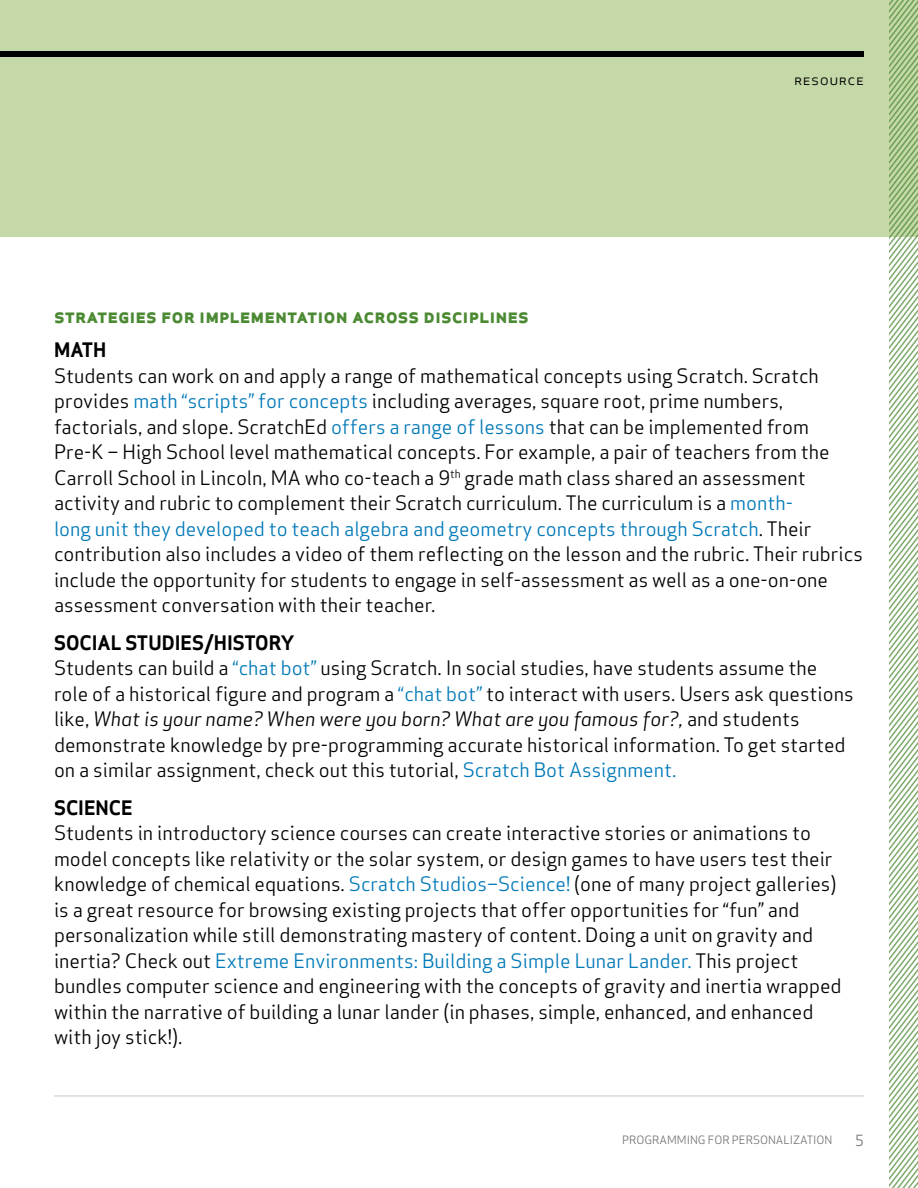
<style>
.page{position:relative;width:918px;height:1188px;background:#fff}
.page>*{position:absolute;margin:0;border:0;box-sizing:border-box;transform-origin:0 0}
.t1{font:21px "Apex Sans Bold C";color:#4b8a33}
.t2{font:19.5px/25.5px "Apex Sans Book T";color:#000}
.t3{font:19.5px "Apex Sans Book Italic T";color:#000}
.t4{font:19.5px "Apex Sans Bold T";color:#000}
.t5{font:15px "Apex Sans Book C";letter-spacing:.03em;color:#000}
.t6{font:15px "Apex Sans Book C";color:#777372}
.t7{font:11.25px "Apex Sans Book C";color:#777372}
.s1{color:#0079b8}
.s2{font-family:"Apex Sans Book T"}
</style>
<div class="page">
<hr style="left:54px;top:1096px;width:810px;height:1px;background:#c7c8ca">
<div style="left:0;top:0;width:918px;height:236px;background:#c4d8a8"></div>
<div style="left:0;top:51px;width:864px;height:6px;background:#000"></div>
<svg style="left:890px;top:0;width:28px;height:1188px"></svg>
<p class="t5" style="left:794px;top:70px;width:71px">resource</p>
<p class="t1" style="left:54px;top:301px;width:476px">strategies for implementation across disciplines</p>
<p class="t4" style="left:54px;top:337px;width:54px">MATH</p>
<p class="t2" style="left:54px;top:363px;width:810px">Students can work on and apply a range of mathematical concepts using Scratch. Scratch provides <span class="s1">math “scripts” for concepts</span> including averages, square root, prime numbers, factorials, and slope. ScratchEd <span class="s1">offers a range of lessons</span> that can be implemented from Pre-K – High School level mathematical concepts. For example, a pair of teachers from the Carroll School in Lincoln, MA who co-teach a 9<sup>th</sup> grade math class shared an assessment activity and rubric to complement their Scratch curriculum. The curriculum is a <span class="s1">month-<br>long unit they developed to teach algebra and geometry concepts through Scratch</span>. Their contribution also includes a video of them reflecting on the lesson and the rubric. Their rubrics include the opportunity for students to engage in self-assessment as well as a one-on-one assessment conversation with their teacher.</p>
<p class="t4" style="left:54px;top:630px;width:242px">SOCIAL STUDIES/HISTORY</p>
<p class="t2" style="left:54px;top:655px;width:801px">Students can build a <span class="s1">“chat bot”</span> using Scratch. In social studies, have students assume the role of a historical figure and program a <span class="s1">“chat bot”</span> to interact with users. Users ask questions</p>
<p class="t3" style="left:54px;top:706px;width:747px"><span class="s2">like,</span> What is your name? When were you born? What are you famous for?, <span class="s2">and students</span></p>
<p class="t2" style="left:54px;top:732px;width:793px">demonstrate knowledge by pre-programming accurate historical information. To get started on a similar assignment, check out this tutorial, <span class="s1">Scratch Bot Assignment.</span></p>
<p class="t4" style="left:54px;top:795px;width:80px">SCIENCE</p>
<p class="t2" style="left:54px;top:820px;width:789px">Students in introductory science courses can create interactive stories or animations to model concepts like relativity or the solar system, or design games to have users test their knowledge of chemical equations. <span class="s1">Scratch Studios–Science!</span> (one of many project galleries) is a great resource for browsing existing projects that offer opportunities for “fun” and personalization while still demonstrating mastery of content. Doing a unit on gravity and inertia? Check out <span class="s1">Extreme Environments: Building a Simple Lunar Lander.</span> This project bundles computer science and engineering with the concepts of gravity and inertia wrapped within the narrative of building a lunar lander (in phases, simple, enhanced, and enhanced with joy stick!).</p>
<p class="t7" style="left:622px;top:1133px;width:212px">PROGRAMMING FOR PERSONALIZATION</p>
<p class="t6" style="left:855px;top:1131px;width:10px">5</p>
</div>
